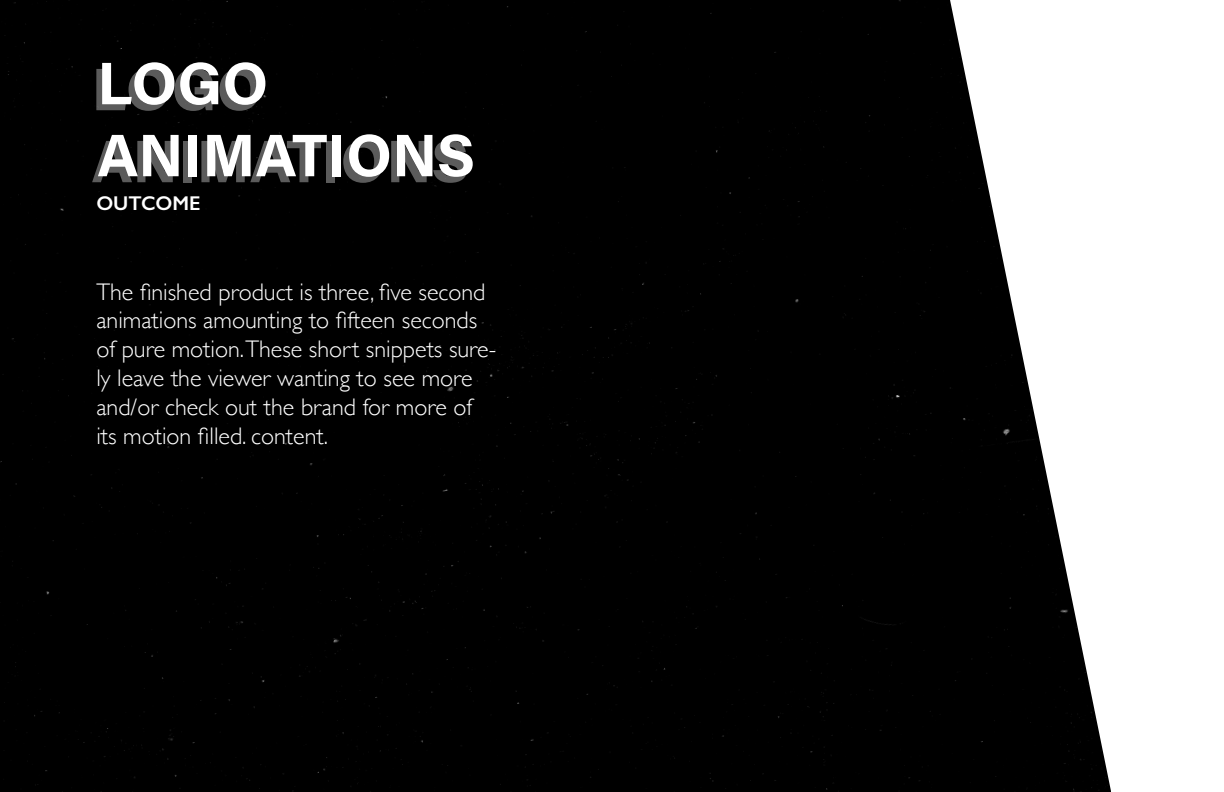
<style>
.page{position:relative;width:1224px;height:792px;background:#fff}
.page>*{position:absolute;margin:0;border:0;box-sizing:border-box;transform-origin:0 0}
.t1{font:700 60px/72px "Acumin Pro";color:#fff}
.t2{font:300 24px/28.8px "Gill Sans";color:#fff}
.t3{font:600 20px "Gill Sans";color:#fff}
</style>
<div class="page">
<img style="left:0;top:0;width:1111px;height:792px">
<h1 class="t1" style="left:91px;top:51px;width:379px">LOGO<br>ANIMATIONS</h1>
<p class="t3" style="left:96px;top:192px;width:106px">OUTCOME</p>
<p class="t2" style="left:96px;top:276px;width:401px">The finished product is three, five second animations amounting to fifteen seconds of pure motion.These short snippets sure&shy;ly leave the viewer wanting to see more and/or check out the brand for more of its motion filled. content.</p>
</div>
